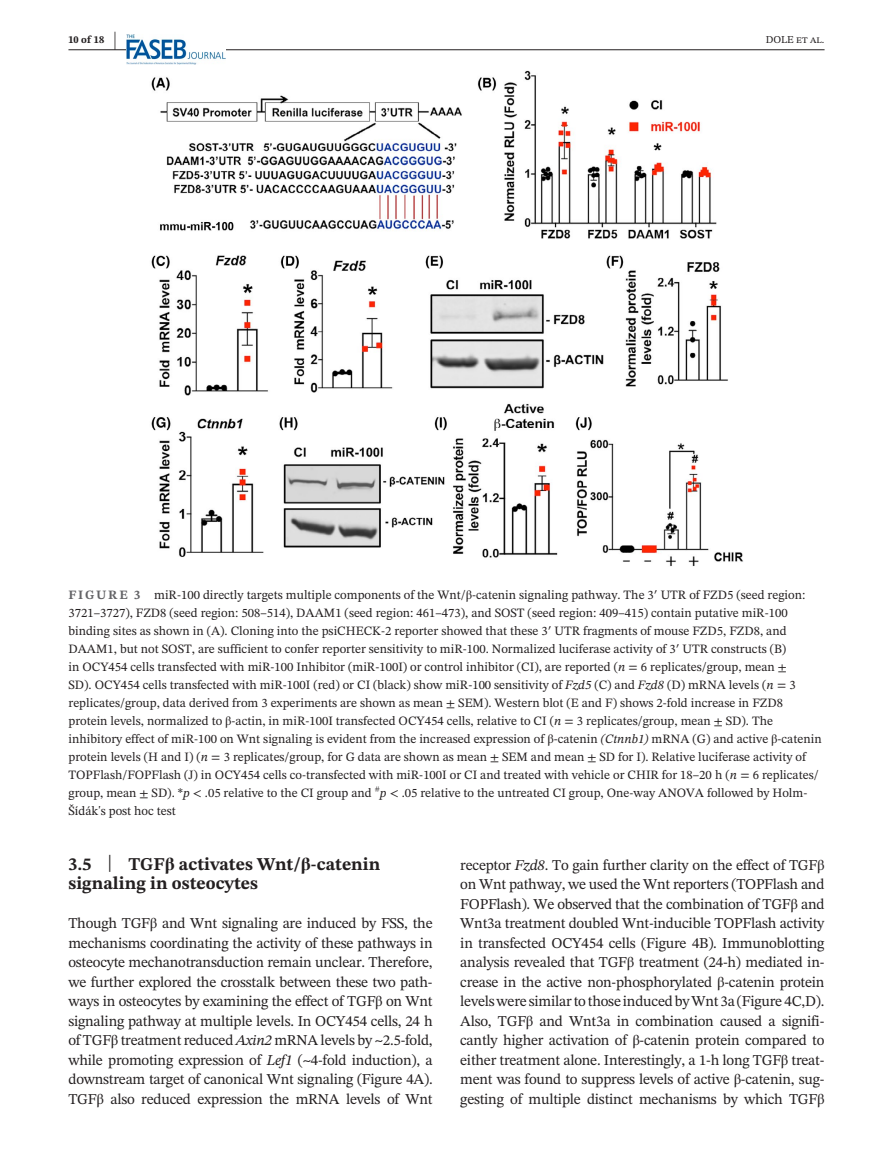
<style>
.page{position:relative;width:893px;height:1174px;background:#fff}
.page>*{position:absolute;margin:0;border:0;box-sizing:border-box;transform-origin:0 0}
.t1{font:700 18px/19.5px "STIX Two Text";color:#231f20}
.t2{font:15px/19.5px "STIX Two Text";letter-spacing:-.015em;color:#231f20;text-align:justify}
.t3{font:12.75px/18px "STIX Two Text";color:#231f20}
.t4{font:10.5px "STIX Two Text";color:#231f20}
.t5{font:700 10.5px "STIX Two Text";color:#231f20}
.s1{font-size:21px}
.s2{font-weight:700;color:#636366}
.s3{font-family:"STIX"}
.s4{font-style:italic}
.s5{font-weight:400;font-size:23.7px}
</style>
<div class="page">
<hr style="left:68px;top:49px;width:756px;height:1px;background:#231f20">
<img style="left:126px;top:35px;width:99px;height:30px">
<img style="left:151px;top:70px;width:592px;height:497px">
<p class="t5" style="left:68px;top:32px;width:50px">10 of 18 <span class="s1">|</span></p>
<p class="t4" style="left:766px;top:32px;width:60px">DOLE et al.</p>
<p class="t3" style="left:68px;top:586px;width:755px"><span class="s2">FIGURE 3</span> miR-100 directly targets multiple components of the Wnt/<span class="s3">β</span>-catenin signaling pathway. The 3′ UTR of FZD5 (seed region:<br>3721–3727), FZD8 (seed region: 508–514), DAAM1 (seed region: 461–473), and SOST (seed region: 409–415) contain putative miR-100 binding sites as shown in (A). Cloning into the psiCHECK-2 reporter showed that these 3′ UTR fragments of mouse FZD5, FZD8, and DAAM1, but not SOST, are sufficient to confer reporter sensitivity to miR-100. Normalized luciferase activity of 3′ UTR constructs (B)<br>in OCY454 cells transfected with miR-100 Inhibitor (miR-100I) or control inhibitor (CI), are reported (<span class="s4">n</span> = 6 replicates/group, mean ±<br>SD). OCY454 cells transfected with miR-100I (red) or CI (black) show miR-100 sensitivity of <span class="s4">Fzd5</span> (C) and <span class="s4">Fzd8</span> (D) mRNA levels (<span class="s4">n</span> = 3 replicates/group, data derived from 3 experiments are shown as mean ± SEM). Western blot (E and F) shows 2-fold increase in FZD8 protein levels, normalized to <span class="s3">β</span>-actin, in miR-100I transfected OCY454 cells, relative to CI (<span class="s4">n</span> = 3 replicates/group, mean ± SD). The inhibitory effect of miR-100 on Wnt signaling is evident from the increased expression of <span class="s3">β</span>-catenin <span class="s4">(Ctnnb1)</span> mRNA (G) and active <span class="s3">β</span>-catenin protein levels (H and I) (<span class="s4">n</span> = 3 replicates/group, for G data are shown as mean ± SEM and mean ± SD for I). Relative luciferase activity of TOPFlash/FOPFlash (J) in OCY454 cells co-transfected with miR-100I or CI and treated with vehicle or CHIR for 18–20 h (<span class="s4">n</span> = 6 replicates/ group, mean ± SD). *<span class="s4">p</span> &lt; .05 relative to the CI group and <sup>#</sup><span class="s4">p</span> &lt; .05 relative to the untreated CI group, One-way ANOVA followed by Holm-Šídák's post hoc test</p>
<h1 class="t1" style="left:68px;top:854px;width:314px">3.5 <span class="s5">|</span> TGF<span class="s3">β</span> activates Wnt/<span class="s3">β</span>-catenin signaling in osteocytes</h1>
<p class="t2" style="left:68px;top:913px;width:366px">Though TGF<span class="s3">β</span> and Wnt signaling are induced by FSS, the mechanisms coordinating the activity of these pathways in osteocyte mechanotransduction remain unclear. Therefore, we further explored the crosstalk between these two path&shy;ways in osteocytes by examining the effect of TGF<span class="s3">β</span> on Wnt signaling pathway at multiple levels. In OCY454 cells, 24 h of TGF<span class="s3">β</span> treatment reduced <span class="s4">Axin2</span> mRNA levels by ~2.5-fold, while promoting expression of <span class="s4">Lef1</span> (~4-fold induction), a downstream target of canonical Wnt signaling (Figure 4A).<br>TGF<span class="s3">β</span> also reduced expression the mRNA levels of Wnt</p>
<p class="t2" style="left:460px;top:855px;width:366px">receptor <span class="s4">Fzd8</span>. To gain further clarity on the effect of TGF<span class="s3">β </span>on Wnt pathway, we used the Wnt reporters (TOPFlash and FOPFlash). We observed that the combination of TGF<span class="s3">β</span> and Wnt3a treatment doubled Wnt-inducible TOPFlash activity in transfected OCY454 cells (Figure 4B). Immunoblotting analysis revealed that TGF<span class="s3">β</span> treatment (24-h) mediated in&shy;crease in the active non-phosphorylated <span class="s3">β</span>-catenin protein levelswere similarto those inducedbyWnt 3a (Figure 4C,D).<br>Also, TGF<span class="s3">β</span> and Wnt3a in combination caused a signifi&shy;cantly higher activation of <span class="s3">β</span>-catenin protein compared to either treatment alone. Interestingly, a 1-h long TGF<span class="s3">β</span> treat&shy;ment was found to suppress levels of active <span class="s3">β</span>-catenin, sug&shy;gesting of multiple distinct mechanisms by which TGF<span class="s3">β</span></p>
</div>
